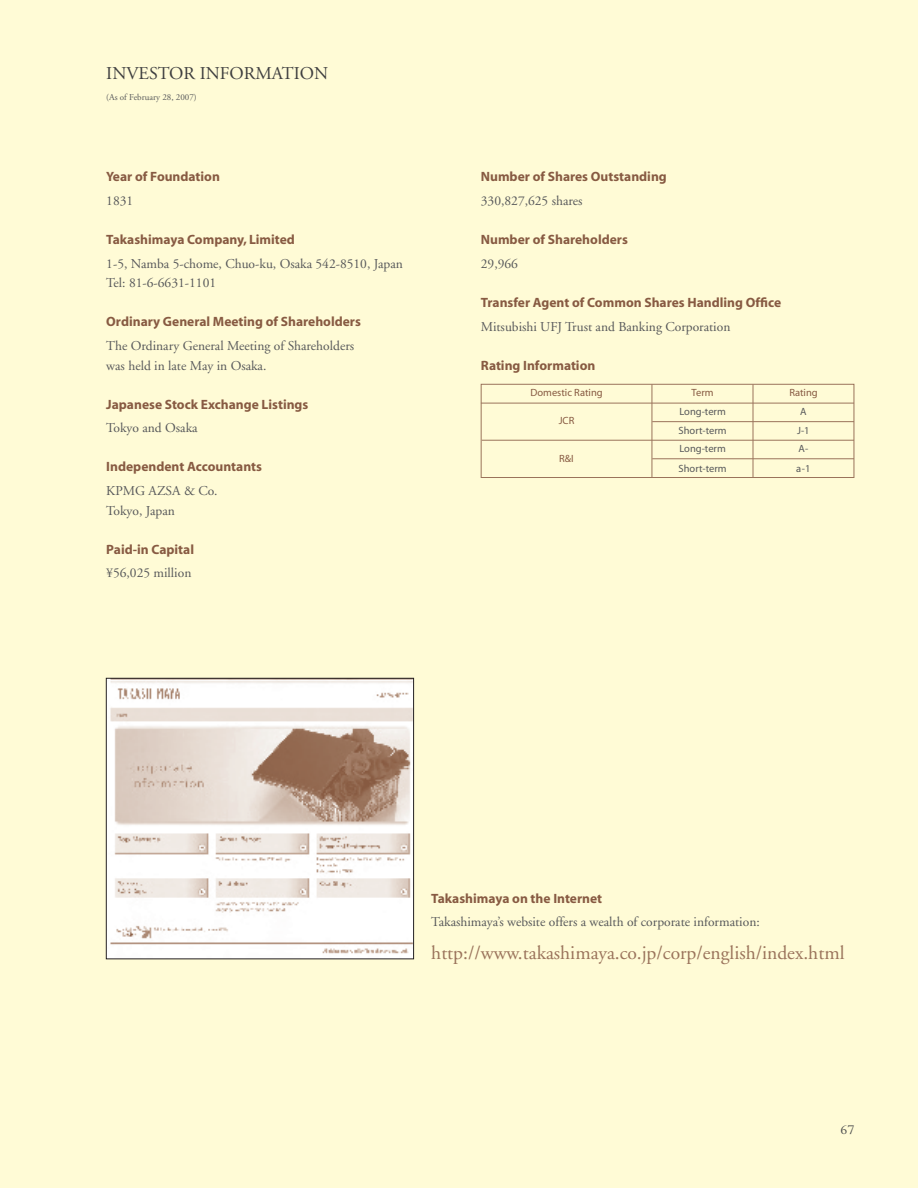
<style>
.page{position:relative;width:918px;height:1188px;background:#fffbd6}
.page>*{position:absolute;margin:0;border:0;box-sizing:border-box;transform-origin:0 0}
.t1{font:19.5px "Adobe Garamond";color:#9a735b}
.t2{font:18px "Adobe Garamond";color:#3e3e3f}
.t3{font:15px "Perpetua";color:#4b4c4d}
.t4{font:13.5px/19.5px "Adobe Garamond";color:#57585a}
.t5{font:700 13.5px "Myriad";color:#875a42}
.t6{font:10.5px/18.8px "Myriad";color:#57585a;text-align:justify}
.t7{font:10.5px "Myriad";color:#875a42}
.t8{font:9px "Adobe Garamond";color:#57585a}
</style>
<div class="page">
<div style="left:481px;top:384px;width:373px;height:94px;border:1px solid #9a735b"></div>
<hr style="left:652px;top:384px;width:1px;height:94px;background:#9a735b">
<hr style="left:753px;top:384px;width:1px;height:94px;background:#9a735b">
<hr style="left:481px;top:403px;width:373px;height:1px;background:#9a735b">
<hr style="left:482px;top:440px;width:372px;height:1px;background:#9a735b">
<hr style="left:652px;top:421px;width:202px;height:1px;background:#9a735b">
<hr style="left:652px;top:459px;width:202px;height:1px;background:#9a735b">
<img style="left:108px;top:680px;width:304px;height:277px">
<div style="left:106px;top:678px;width:308px;height:281px;border:1px solid #231f20"></div>
<h2 class="t2" style="left:106px;top:63px;width:223px">Investor Inf ormation</h2>
<p class="t8" style="left:106px;top:92px;width:92px">(As of February 28, 2007)</p>
<p class="t5" style="left:106px;top:170px;width:115px">Year of Foundation</p>
<p class="t4" style="left:106px;top:191px;width:28px">1831</p>
<p class="t5" style="left:106px;top:233px;width:190px">Takashimaya Company, Limited</p>
<p class="t4" style="left:106px;top:254px;width:298px">1-5, Namba 5-chome, Chuo-ku, Osaka 542-8510, Japan<br>Tel: 81-6-6631-1101</p>
<p class="t5" style="left:106px;top:315px;width:256px">Ordinary General Meeting of Shareholders</p>
<p class="t4" style="left:106px;top:336px;width:249px">The Ordinary General Meeting of Shareholders was held in late May in Osaka.</p>
<p class="t5" style="left:106px;top:397px;width:204px">Japanese Stock Exchange Listings</p>
<p class="t4" style="left:106px;top:419px;width:93px">Tokyo and Osaka</p>
<p class="t5" style="left:106px;top:460px;width:157px">Independent Accountants</p>
<p class="t4" style="left:106px;top:481px;width:113px">KPMG AZSA &amp; Co.<br>Tokyo, Japan</p>
<p class="t5" style="left:106px;top:542px;width:89px">Paid-in Capital</p>
<p class="t4" style="left:106px;top:564px;width:87px">¥56,025 million</p>
<p class="t5" style="left:481px;top:170px;width:187px">Number of Shares Outstanding</p>
<p class="t4" style="left:481px;top:191px;width:103px">330,827,625 shares</p>
<p class="t5" style="left:481px;top:233px;width:148px">Number of Shareholders</p>
<p class="t4" style="left:481px;top:254px;width:39px">29,966</p>
<p class="t5" style="left:481px;top:295px;width:302px">Transfer Agent of Common Shares Handling Office</p>
<p class="t4" style="left:481px;top:317px;width:251px">Mitsubishi UFJ Trust and Banking Corporation</p>
<p class="t5" style="left:481px;top:358px;width:116px">Rating Information</p>
<p class="t7" style="left:530px;top:388px;width:74px">Domestic Rating</p>
<p class="t7" style="left:559px;top:415px;width:17px">JCR</p>
<p class="t7" style="left:559px;top:453px;width:16px">R&amp;I</p>
<p class="t7" style="left:692px;top:388px;width:24px">Term</p>
<p class="t7" style="left:789px;top:388px;width:30px">Rating</p>
<p class="t6" style="left:679px;top:403px;width:50px">Long-term Short-term Long-term Short-term</p>
<p class="t6" style="left:796px;top:403px;width:16px;text-align:center">A<br>J-1<br>A&shy;a-1</p>
<p class="t5" style="left:431px;top:891px;width:172px">Takashimaya on the Internet</p>
<p class="t4" style="left:431px;top:913px;width:330px">Takashimaya’s website offers a wealth of corporate information:</p>
<h1 class="t1" style="left:431px;top:943px;width:415px">http://www.takashimaya.co.jp/corp/english/index.html</h1>
<p class="t3" style="left:840px;top:1122px;width:15px">67</p>
</div>
